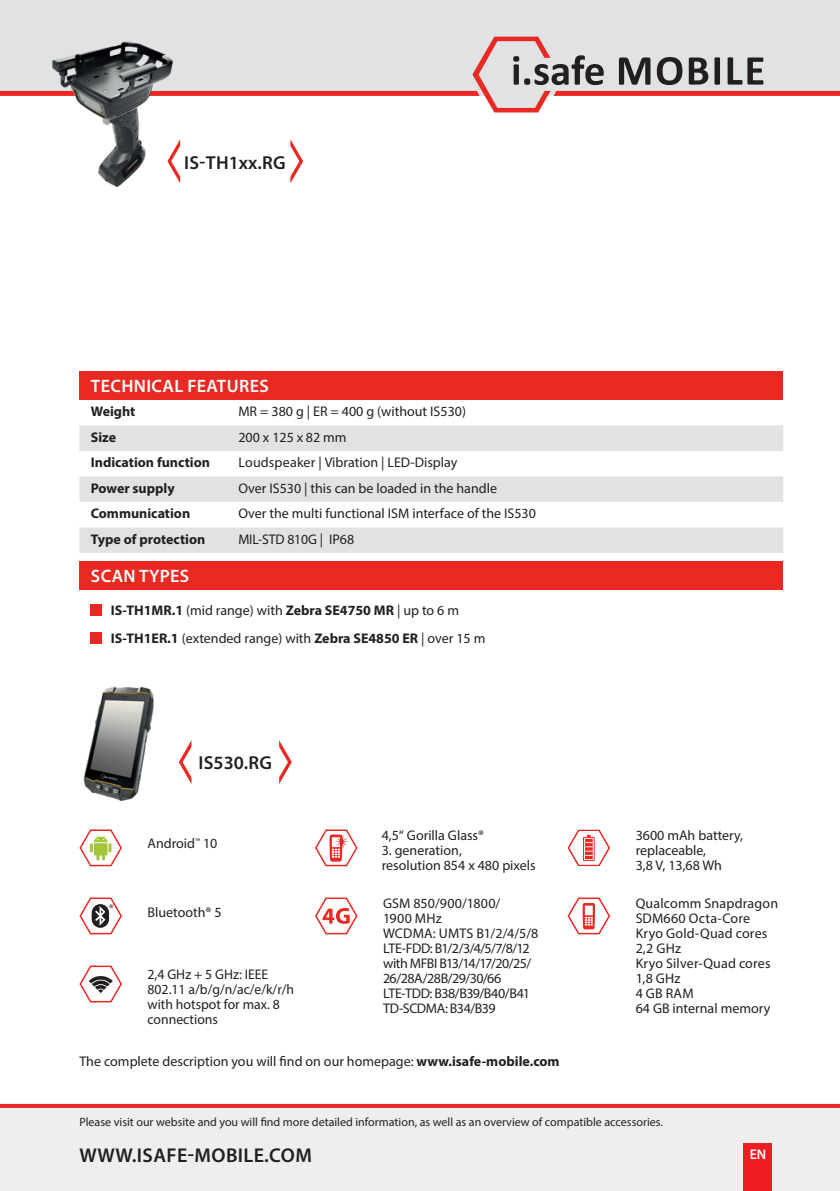
<style>
.page{position:relative;width:840px;height:1191px;background:#fff}
.page>*{position:absolute;margin:0;border:0;box-sizing:border-box;transform-origin:0 0}
.t1{font:600 20px "Myriad Pro";letter-spacing:.02em;color:#231f20}
.t2{font:600 18.8px "Myriad Pro";letter-spacing:.01em;color:#231f20}
.t3{font:600 18px "Myriad Pro";letter-spacing:.02em;color:#fff}
.t4{font:14px/15px "Myriad Pro";color:#231f20}
.t5{font:14px/15px "Myriad Pro";letter-spacing:-.025em;color:#231f20}
.t6{font:700 14px "Myriad Pro";color:#231f20}
.t7{font:600 14px "Myriad Pro";color:#fff}
.t8{font:12px "Myriad Pro";color:#231f20}
.s1{font-weight:700}
</style>
<div class="page">
<div style="left:0;top:0;width:839px;height:37px;background:#e1e2e4"></div>
<div style="left:0;top:1106px;width:839px;height:85px;background:#eeeeef"></div>
<svg style="left:0;top:37px;width:839px;height:75px"></svg>
<svg style="left:0;top:1104px;width:839px;height:4px;fill:#ea2922"></svg>
<div style="left:743px;top:1143px;width:28px;height:48px;background:#ee1d23"></div>
<svg style="left:179px;top:741px;width:12px;height:42px"></svg>
<svg style="left:279px;top:740px;width:13px;height:44px"></svg>
<svg style="left:290px;top:139px;width:13px;height:44px"></svg>
<svg style="left:79px;top:897px;width:43px;height:37px"></svg>
<svg style="left:315px;top:897px;width:42px;height:37px"></svg>
<svg style="left:79px;top:965px;width:43px;height:37px"></svg>
<svg style="left:79px;top:829px;width:43px;height:37px"></svg>
<svg style="left:567px;top:897px;width:42px;height:37px"></svg>
<svg style="left:315px;top:829px;width:42px;height:37px"></svg>
<svg style="left:567px;top:829px;width:42px;height:37px"></svg>
<img style="left:83px;top:686px;width:71px;height:115px">
<img style="left:45px;top:37px;width:139px;height:151px">
<div style="left:79px;top:371px;width:703px;height:29px;background:#ea2922"></div>
<svg style="left:79px;top:425px;width:703px;height:128px;fill:#e1e2e4"></svg>
<div style="left:91px;top:604px;width:11px;height:11px;background:#ea2922"></div>
<div style="left:91px;top:632px;width:11px;height:11px;background:#ea2922"></div>
<div style="left:79px;top:561px;width:703px;height:29px;background:#ea2922"></div>
<h2 class="t2" style="left:184px;top:150px;width:103px">IS-TH1xx.RG</h2>
<p class="t3" style="left:91px;top:375px;width:179px">TECHNICAL FEATURES</p>
<p class="t6" style="left:91px;top:402px;width:46px">Weight</p>
<p class="t4" style="left:238px;top:403px;width:229px">MR = 380 g | ER = 400 g (without IS530)</p>
<p class="t6" style="left:91px;top:428px;width:27px">Size</p>
<p class="t4" style="left:238px;top:429px;width:110px">200 x 125 x 82 mm</p>
<p class="t6" style="left:91px;top:453px;width:121px">Indication function</p>
<p class="t4" style="left:238px;top:454px;width:220px">Loudspeaker | Vibration | LED-Display</p>
<p class="t6" style="left:91px;top:479px;width:85px">Power supply</p>
<p class="t4" style="left:238px;top:480px;width:260px">Over IS530 | this can be loaded in the handle</p>
<p class="t6" style="left:91px;top:504px;width:101px">Communication</p>
<p class="t4" style="left:238px;top:505px;width:299px">Over the multi functional ISM interface of the IS530</p>
<p class="t6" style="left:91px;top:530px;width:116px">Type of protection</p>
<p class="t4" style="left:238px;top:531px;width:117px">MIL-STD 810G | IP68</p>
<p class="t3" style="left:91px;top:565px;width:100px">SCAN TYPES</p>
<p class="t4" style="left:111px;top:596px;width:376px;line-height:28px"><span class="s1">IS-TH1MR.1</span> (mid range) with <span class="s1">Zebra SE4750 MR</span> | up to 6 m<br><span class="s1">IS-TH1ER.1</span> (extended range) with <span class="s1">Zebra SE4850 ER</span> | over 15 m</p>
<h2 class="t2" style="left:198px;top:751px;width:75px">IS530.RG</h2>
<p class="t4" style="left:147px;top:836px;width:71px">Android<sup>™</sup> 10</p>
<p class="t4" style="left:147px;top:904px;width:75px">Bluetooth® 5</p>
<p class="t4" style="left:147px;top:966px;width:148px">2,4 GHz + 5 GHz: IEEE<br>802.11 a/b/g/n/ac/e/k/r/h with hotspot for max. 8 connections</p>
<p class="t4" style="left:381px;top:827px;width:104px">4,5“ Gorilla Glass®</p>
<p class="t4" style="left:381px;top:842px;width:155px">3. generation,<br>resolution 854 x 480 pixels</p>
<p class="t5" style="left:383px;top:895px;width:157px">GSM 850/900/1800/<br>1900 MHz<br>WCDMA: UMTS B1/2/4/5/8<br>LTE-FDD: B1/2/3/4/5/7/8/12 with MFBI B13/14/17/20/25/<br>26/28A/28B/29/30/66<br>LTE-TDD: B38/B39/B40/B41<br>TD-SCDMA: B34/B39</p>
<p class="t4" style="left:79px;top:1053px;width:481px">The complete description you will find on our homepage: <span class="s1">www.isafe-mobile.com</span></p>
<p class="t4" style="left:635px;top:827px;width:109px">3600 mAh battery, replaceable,<br>3,8 V, 13,68 Wh</p>
<p class="t4" style="left:635px;top:895px;width:144px">Qualcomm Snapdragon<br>SDM660 Octa-Core<br>Kryo Gold-Quad cores<br>2,2 GHz<br>Kryo Silver-Quad cores<br>1,8 GHz<br>4 GB RAM<br>64 GB internal memory</p>
<p class="t8" style="left:79px;top:1114px;width:584px">Please visit our website and you will find more detailed information, as well as an overview of compatible accessories.</p>
<h1 class="t1" style="left:80px;top:1142px;width:233px">WWW.ISAFE-MOBILE.COM</h1>
<p class="t7" style="left:749px;top:1145px;width:18px">EN</p>
</div>
